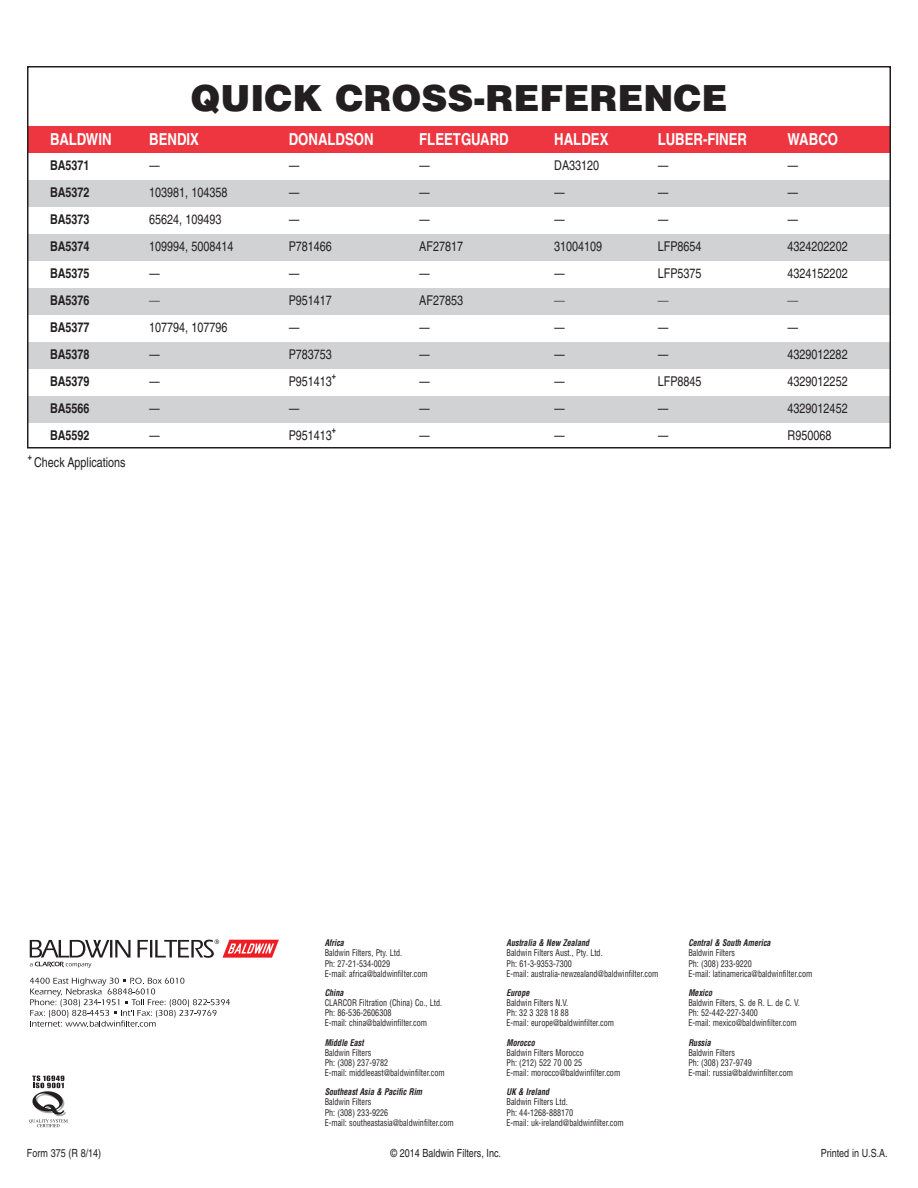
<style>
.page{position:relative;width:918px;height:1188px;background:#fff}
.page>*{position:absolute;margin:0;border:0;box-sizing:border-box;transform-origin:0 0}
.t1{font:900 36px "Helvetica";color:#231f20}
.t2{font:700 16.5px "Helvetica";color:#fff;scale:.8 1}
.t3{font:13.5px "Helvetica";color:#231f20;scale:.8 1}
.t4{font:700 13.5px "Helvetica";color:#231f20;scale:.8 1}
.t5{font:13.5px "Tekton";color:#231f20;scale:.8 1}
.t6{font:11.25px "Helvetica";color:#231f20;scale:.8 1}
.t7{font:condensed 9px/10.2px "Helvetica";color:#231f20;scale:.9 1}
.t8{font:italic 700 condensed 9px "Helvetica";color:#231f20;scale:.9 1}
.t9{font:700 9px "Helvetica";color:#231f20;scale:.8 1}
</style>
<div class="page">
<div style="left:27px;top:126px;width:864px;height:27px;background:#ee3640"></div>
<div style="left:27px;top:180px;width:864px;height:27px;background:#d1d2d4"></div>
<div style="left:27px;top:234px;width:864px;height:27px;background:#d1d2d4"></div>
<div style="left:27px;top:288px;width:864px;height:27px;background:#d1d2d4"></div>
<div style="left:27px;top:342px;width:864px;height:27px;background:#d1d2d4"></div>
<div style="left:27px;top:396px;width:864px;height:27px;background:#d1d2d4"></div>
<svg style="left:29px;top:1076px;width:39px;height:51px"></svg>
<svg style="left:30px;top:978px;width:200px;height:49px"></svg>
<svg style="left:30px;top:939px;width:249px;height:29px"></svg>
<div style="left:27px;top:66px;width:864px;height:382px;border:2px solid #231f20"></div>
<h1 class="t1" style="left:190px;top:78px;width:539px">QUICK CROSS-REFERENCE</h1>
<h2 class="t2" style="left:50px;top:133px;width:78px">BALDWIN</h2>
<h2 class="t2" style="left:149px;top:133px;width:64px">BENDIX</h2>
<h2 class="t2" style="left:289px;top:133px;width:108px">DONALDSON</h2>
<h2 class="t2" style="left:419px;top:133px;width:113px">FLEETGUARD</h2>
<h2 class="t2" style="left:554px;top:133px;width:69px">HALDEX</h2>
<h2 class="t2" style="left:658px;top:133px;width:113px">LUBER-FINER</h2>
<h2 class="t2" style="left:788px;top:133px;width:65px">WABCO</h2>
<h3 class="t4" style="left:50px;top:160px;width:51px">BA5371</h3>
<h3 class="t3" style="left:149px;top:160px;width:14px">—</h3>
<h3 class="t3" style="left:289px;top:160px;width:14px">—</h3>
<h3 class="t3" style="left:419px;top:160px;width:14px">—</h3>
<h3 class="t3" style="left:554px;top:160px;width:58px">DA33120</h3>
<h3 class="t3" style="left:658px;top:160px;width:14px">—</h3>
<h3 class="t3" style="left:788px;top:160px;width:14px">—</h3>
<h3 class="t4" style="left:50px;top:187px;width:51px">BA5372</h3>
<h3 class="t3" style="left:149px;top:187px;width:99px">103981, 104358</h3>
<h3 class="t3" style="left:289px;top:187px;width:14px">—</h3>
<h3 class="t3" style="left:419px;top:187px;width:14px">—</h3>
<h3 class="t3" style="left:554px;top:187px;width:14px">—</h3>
<h3 class="t3" style="left:658px;top:187px;width:14px">—</h3>
<h3 class="t3" style="left:788px;top:187px;width:14px">—</h3>
<h3 class="t4" style="left:50px;top:214px;width:51px">BA5373</h3>
<h3 class="t3" style="left:149px;top:214px;width:92px">65624, 109493</h3>
<h3 class="t3" style="left:289px;top:214px;width:14px">—</h3>
<h3 class="t3" style="left:419px;top:214px;width:14px">—</h3>
<h3 class="t3" style="left:554px;top:214px;width:14px">—</h3>
<h3 class="t3" style="left:658px;top:214px;width:14px">—</h3>
<h3 class="t3" style="left:788px;top:214px;width:14px">—</h3>
<h3 class="t4" style="left:50px;top:241px;width:51px">BA5374</h3>
<h3 class="t3" style="left:149px;top:241px;width:107px">109994, 5008414</h3>
<h3 class="t3" style="left:289px;top:241px;width:56px">P781466</h3>
<h3 class="t3" style="left:419px;top:241px;width:56px">AF27817</h3>
<h3 class="t3" style="left:554px;top:241px;width:62px">31004109</h3>
<h3 class="t3" style="left:658px;top:241px;width:56px">LFP8654</h3>
<h3 class="t3" style="left:788px;top:241px;width:77px">4324202202</h3>
<h3 class="t4" style="left:50px;top:268px;width:51px">BA5375</h3>
<h3 class="t3" style="left:149px;top:268px;width:14px">—</h3>
<h3 class="t3" style="left:289px;top:268px;width:14px">—</h3>
<h3 class="t3" style="left:419px;top:268px;width:14px">—</h3>
<h3 class="t3" style="left:554px;top:268px;width:14px">—</h3>
<h3 class="t3" style="left:658px;top:268px;width:56px">LFP5375</h3>
<h3 class="t3" style="left:788px;top:268px;width:77px">4324152202</h3>
<h3 class="t4" style="left:50px;top:295px;width:51px">BA5376</h3>
<h3 class="t5" style="left:149px;top:296px;width:15px">—</h3>
<h3 class="t3" style="left:289px;top:295px;width:56px">P951417</h3>
<h3 class="t3" style="left:419px;top:295px;width:56px">AF27853</h3>
<h3 class="t5" style="left:554px;top:296px;width:15px">—</h3>
<h3 class="t5" style="left:658px;top:296px;width:15px">—</h3>
<h3 class="t5" style="left:788px;top:296px;width:15px">—</h3>
<h3 class="t4" style="left:50px;top:322px;width:51px">BA5377</h3>
<h3 class="t3" style="left:149px;top:322px;width:99px">107794, 107796</h3>
<h3 class="t3" style="left:289px;top:322px;width:14px">—</h3>
<h3 class="t3" style="left:419px;top:322px;width:14px">—</h3>
<h3 class="t3" style="left:554px;top:322px;width:14px">—</h3>
<h3 class="t3" style="left:658px;top:322px;width:14px">—</h3>
<h3 class="t3" style="left:788px;top:322px;width:14px">—</h3>
<h3 class="t4" style="left:50px;top:349px;width:51px">BA5378</h3>
<h3 class="t3" style="left:149px;top:349px;width:14px">—</h3>
<h3 class="t3" style="left:289px;top:349px;width:56px">P783753</h3>
<h3 class="t3" style="left:419px;top:349px;width:14px">—</h3>
<h3 class="t3" style="left:554px;top:349px;width:14px">—</h3>
<h3 class="t3" style="left:658px;top:349px;width:14px">—</h3>
<h3 class="t3" style="left:788px;top:349px;width:77px">4329012282</h3>
<h3 class="t4" style="left:50px;top:376px;width:51px">BA5379</h3>
<h3 class="t3" style="left:149px;top:376px;width:14px">—</h3>
<h3 class="t3" style="left:289px;top:376px;width:56px">P951413</h3>
<p class="t9" style="left:332px;top:373px;width:7px">+</p>
<h3 class="t3" style="left:419px;top:376px;width:14px">—</h3>
<h3 class="t3" style="left:554px;top:376px;width:14px">—</h3>
<h3 class="t3" style="left:658px;top:376px;width:56px">LFP8845</h3>
<h3 class="t3" style="left:788px;top:376px;width:77px">4329012252</h3>
<h3 class="t4" style="left:50px;top:403px;width:51px">BA5566</h3>
<h3 class="t3" style="left:149px;top:403px;width:14px">—</h3>
<h3 class="t3" style="left:289px;top:403px;width:14px">—</h3>
<h3 class="t3" style="left:419px;top:403px;width:14px">—</h3>
<h3 class="t3" style="left:554px;top:403px;width:14px">—</h3>
<h3 class="t3" style="left:658px;top:403px;width:14px">—</h3>
<h3 class="t3" style="left:788px;top:403px;width:77px">4329012452</h3>
<h3 class="t4" style="left:50px;top:430px;width:51px">BA5592</h3>
<h3 class="t3" style="left:149px;top:430px;width:14px">—</h3>
<h3 class="t3" style="left:289px;top:430px;width:56px">P951413</h3>
<p class="t9" style="left:332px;top:427px;width:7px">+</p>
<h3 class="t3" style="left:419px;top:430px;width:14px">—</h3>
<h3 class="t3" style="left:554px;top:430px;width:14px">—</h3>
<h3 class="t3" style="left:658px;top:430px;width:14px">—</h3>
<h3 class="t3" style="left:788px;top:430px;width:56px">R950068</h3>
<p class="t9" style="left:28px;top:454px;width:7px">+</p>
<h3 class="t3" style="left:34px;top:457px;width:116px">Check Applications</h3>
<p class="t8" style="left:325px;top:938px;width:23px">Africa</p>
<p class="t7" style="left:325px;top:948px;width:116px">Baldwin Filters, Pty. Ltd.<br>Ph: 27-21-534-0029<br>E-mail: africa@baldwinfilter.com</p>
<p class="t8" style="left:507px;top:938px;width:93px">Australia &amp; New Zealand</p>
<p class="t7" style="left:507px;top:948px;width:170px">Baldwin Filters Aust., Pty. Ltd.<br>Ph: 61-3-9353-7300<br>E-mail: australia-newzealand@baldwinfilter.com</p>
<p class="t8" style="left:688px;top:938px;width:93px">Central &amp; South America</p>
<p class="t7" style="left:688px;top:948px;width:139px">Baldwin Filters<br>Ph: (308) 233-9220<br>E-mail: latinamerica@baldwinfilter.com</p>
<p class="t8" style="left:325px;top:987px;width:23px">China</p>
<p class="t7" style="left:325px;top:998px;width:132px">CLARCOR Filtration (China) Co., Ltd.<br>Ph: 86-536-2606308<br>E-mail: china@baldwinfilter.com</p>
<p class="t8" style="left:507px;top:987px;width:27px">Europe</p>
<p class="t7" style="left:507px;top:998px;width:121px">Baldwin Filters N.V.<br>Ph: 32 3 328 18 88<br>E-mail: europe@baldwinfilter.com</p>
<p class="t8" style="left:688px;top:987px;width:28px">Mexico</p>
<p class="t7" style="left:688px;top:998px;width:125px">Baldwin Filters, S. de R. L. de C. V.<br>Ph: 52-442-227-3400<br>E-mail: mexico@baldwinfilter.com</p>
<p class="t8" style="left:325px;top:1037px;width:45px">Middle East</p>
<p class="t7" style="left:325px;top:1048px;width:135px">Baldwin Filters<br>Ph: (308) 237-9782<br>E-mail: middleeast@baldwinfilter.com</p>
<p class="t8" style="left:507px;top:1037px;width:33px">Morocco</p>
<p class="t7" style="left:507px;top:1048px;width:128px">Baldwin Filters Morocco<br>Ph: (212) 522 70 00 25<br>E-mail: morocco@baldwinfilter.com</p>
<p class="t8" style="left:688px;top:1037px;width:26px">Russia</p>
<p class="t7" style="left:688px;top:1048px;width:118px">Baldwin Filters<br>Ph: (308) 237-9749<br>E-mail: russia@baldwinfilter.com</p>
<p class="t8" style="left:325px;top:1087px;width:110px">Southeast Asia &amp; Pacific Rim</p>
<p class="t7" style="left:325px;top:1097px;width:145px">Baldwin Filters<br>Ph: (308) 233-9226<br>E-mail: southeastasia@baldwinfilter.com</p>
<p class="t8" style="left:507px;top:1087px;width:49px">UK &amp; Ireland</p>
<p class="t7" style="left:507px;top:1097px;width:132px">Baldwin Filters Ltd.<br>Ph: 44-1268-888170<br>E-mail: uk-ireland@baldwinfilter.com</p>
<p class="t6" style="left:27px;top:1149px;width:94px">Form 375 (R 8/14)</p>
<p class="t6" style="left:390px;top:1149px;width:140px">© 2014 Baldwin Filters, Inc.</p>
<p class="t6" style="left:821px;top:1149px;width:85px">Printed in U.S.A.</p>
</div>
